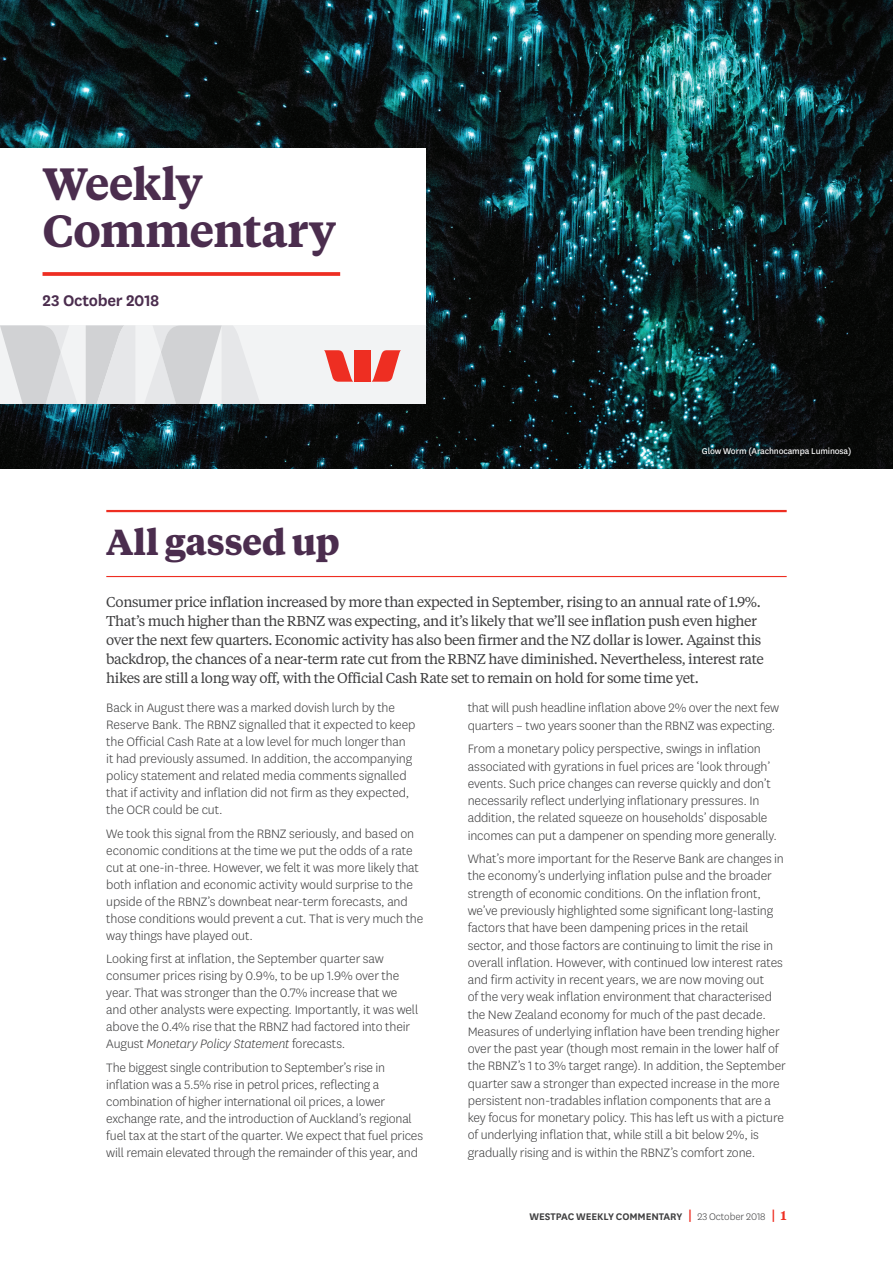
<style>
.page{position:relative;width:893px;height:1263px;background:#fff}
.page>*{position:absolute;margin:0;border:0;box-sizing:border-box;transform-origin:0 0}
.t1{font:600 45px/46.5px "Tiempos Text";letter-spacing:-.025em;color:#4b2d4e}
.t2{font:700 36px "Tiempos Text";letter-spacing:-.015em;color:#4b2d4e}
.t3{font:600 18px "National LF";letter-spacing:-.015em;color:#4b2d4e}
.t4{font:300 14.25px/17.2px "National LF";letter-spacing:-.01em;color:#3e3e3f}
.t5{font:14.25px/18.8px "Tiempos Text";letter-spacing:-.03em;color:#3e3e3f}
.t6{font:600 11.25px "National LF";letter-spacing:-.005em;color:#3e3e3f}
.t7{font:9.75px "National LF";letter-spacing:-.015em;color:#fff}
.s1{font-style:italic}
.s2{font-family:"Tiempos Text";font-size:13.5px;color:#ee2e22}
.s3{font-weight:300}
.s4{font-family:"Tiempos Text";font-size:12.75px;color:#ee2e22}
</style>
<div class="page">
<img style="left:0;top:0;width:893px;height:468px">
<div style="left:0;top:149px;width:425px;height:255px;background:#fff"></div>
<div style="left:0;top:325px;width:425px;height:79px;background:#f2f3f4"></div>
<svg style="left:0;top:325px;width:260px;height:79px"></svg>
<svg style="left:324px;top:350px;width:29px;height:32px"></svg>
<svg style="left:371px;top:350px;width:30px;height:32px"></svg>
<div style="left:354px;top:350px;width:17px;height:32px;background:#ee2e22"></div>
<svg style="left:43px;top:272px;width:297px;height:4px"></svg>
<hr style="left:106px;top:510px;width:681px;height:2px;background:#ee2e22">
<hr style="left:106px;top:576px;width:681px;height:1px;background:#ee2e22">
<h1 class="t1" style="left:43px;top:159px;width:295px">Weekly<br>Commentary</h1>
<p class="t3" style="left:43px;top:288px;width:118px">23 October 2018</p>
<p class="t7" style="left:702px;top:444px;width:151px">Glow Worm (Arachnocampa Luminosa)</p>
<h2 class="t2" style="left:106px;top:516px;width:235px">All gassed up</h2>
<p class="t5" style="left:106px;top:592px;width:659px">Consumer price inflation increased by more than expected in September, rising to an annual rate of 1.9%.<br>That’s much higher than the RBNZ was expecting, and it’s likely that we’ll see inflation push even higher over the next few quarters. Economic activity has also been firmer and the NZ dollar is lower. Against this backdrop, the chances of a near-term rate cut from the RBNZ have diminished. Nevertheless, interest rate hikes are still a long way off, with the Official Cash Rate set to remain on hold for some time yet.</p>
<p class="t4" style="left:106px;top:699px;width:311px">Back in August there was a marked dovish lurch by the Reserve Bank. The RBNZ signalled that it expected to keep the Official Cash Rate at a low level for much longer than it had previously assumed. In addition, the accompanying policy statement and related media comments signalled that if activity and inflation did not firm as they expected, the OCR could be cut.</p>
<p class="t4" style="left:106px;top:824px;width:319px">We took this signal from the RBNZ seriously, and based on economic conditions at the time we put the odds of a rate cut at one-in-three. However, we felt it was more likely that both inflation and economic activity would surprise to the upside of the RBNZ’s downbeat near-term forecasts, and those conditions would prevent a cut. That is very much the way things have played out.</p>
<p class="t4" style="left:106px;top:950px;width:313px">Looking first at inflation, the September quarter saw consumer prices rising by 0.9%, to be up 1.9% over the year. That was stronger than the 0.7% increase that we and other analysts were expecting. Importantly, it was well above the 0.4% rise that the RBNZ had factored into their August <span class="s1">Monetary Policy Statement</span> forecasts.</p>
<p class="t4" style="left:106px;top:1058px;width:318px">The biggest single contribution to September’s rise in inflation was a 5.5% rise in petrol prices, reflecting a combination of higher international oil prices, a lower exchange rate, and the introduction of Auckland’s regional fuel tax at the start of the quarter. We expect that fuel prices will remain elevated through the remainder of this year, and</p>
<p class="t4" style="left:468px;top:699px;width:313px">that will push headline inflation above 2% over the next few quarters – two years sooner than the RBNZ was expecting.</p>
<p class="t4" style="left:468px;top:740px;width:311px">From a monetary policy perspective, swings in inflation associated with gyrations in fuel prices are ‘look through’ events. Such price changes can reverse quickly and don’t necessarily reflect underlying inflationary pressures. In addition, the related squeeze on households’ disposable incomes can put a dampener on spending more generally.</p>
<p class="t4" style="left:468px;top:850px;width:320px">What’s more important for the Reserve Bank are changes in the economy’s underlying inflation pulse and the broader strength of economic conditions. On the inflation front, we’ve previously highlighted some significant long-lasting factors that have been dampening prices in the retail sector, and those factors are continuing to limit the rise in overall inflation. However, with continued low interest rates and firm activity in recent years, we are now moving out<br>of the very weak inflation environment that characterised the New Zealand economy for much of the past decade.<br>Measures of underlying inflation have been trending higher over the past year (though most remain in the lower half of the RBNZ’s 1 to 3% target range). In addition, the September quarter saw a stronger than expected increase in the more persistent non-tradables inflation components that are a key focus for monetary policy. This has left us with a picture of underlying inflation that, while still a bit below 2%, is gradually rising and is within the RBNZ’s comfort zone.</p>
<p class="t6" style="left:529px;top:1209px;width:259px">WESTPAC WEEKLY COMMENTARY <span class="s2">|</span> <span class="s3">23 October 2018</span> <span class="s2">|</span> <span class="s4">1</span></p>
</div>
